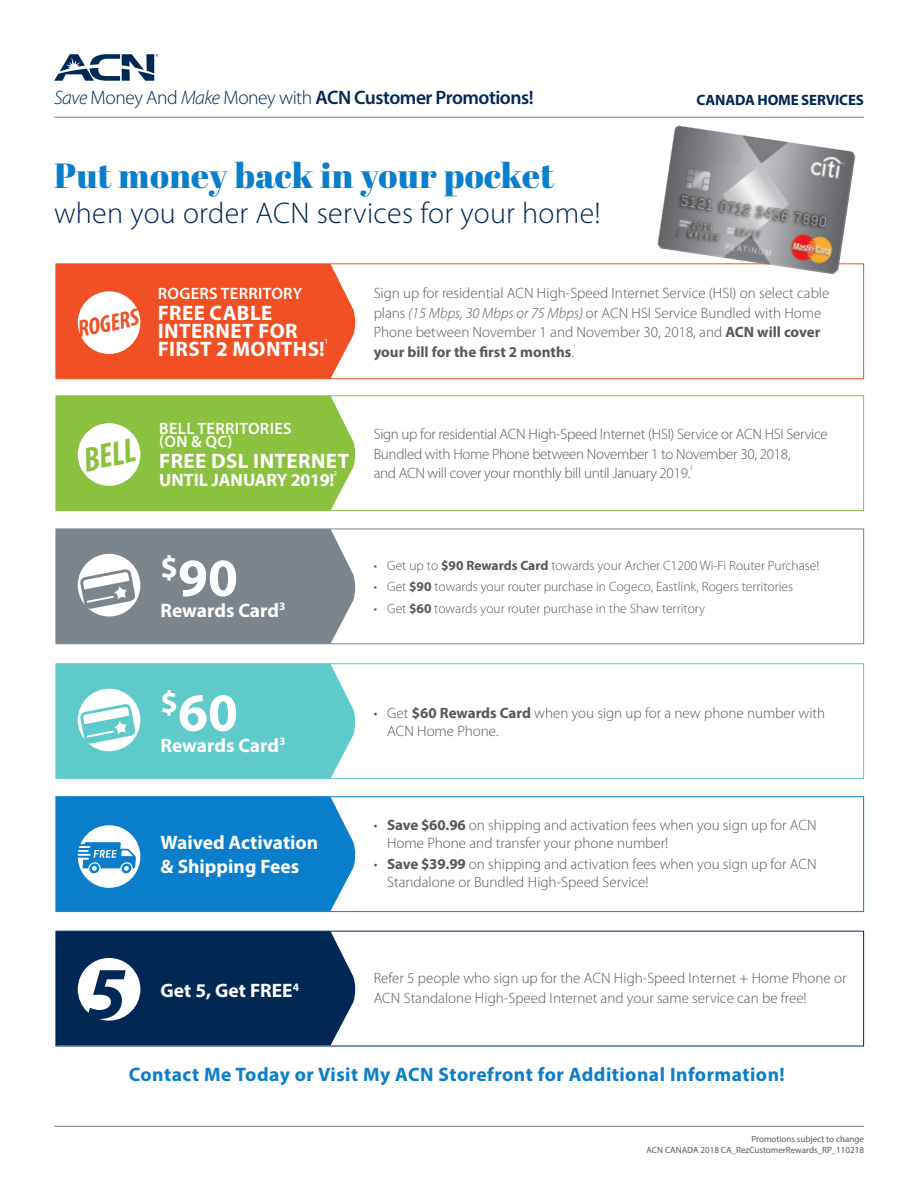
<style>
.page{position:relative;width:918px;height:1188px;background:#fff}
.page>*{position:absolute;margin:0;border:0;box-sizing:border-box;transform-origin:0 0}
.t1{font:italic 700 73.65px "Myriad Pro";color:#002855}
.t2{font:700 54px "Myriad Pro";color:#fff}
.t3{font:34.95px "Abril Fatface";letter-spacing:.01em;color:#0a7eca}
.t4{font:italic 700 condensed 34.5px "Myriad Pro";color:#8ac23f}
.t5{font:300 30px "Myriad Pro";letter-spacing:.01em;color:#002855}
.t6{font:italic 700 condensed 24px "Myriad Pro";color:#f05023}
.t7{font:700 21px/18px "Myriad Pro";letter-spacing:.02em;color:#fff}
.t8{font:700 19.5px/24px "Myriad Pro";color:#fff}
.t9{font:700 19.5px "Myriad Pro";letter-spacing:.025em;color:#0a7eca}
.t10{font:600 19.5px "Myriad Pro";letter-spacing:-.025em;color:#002855}
.t11{font:700 18px "Myriad Pro";color:#fff}
.t12{font:600 16.5px/13.5px "Myriad Pro";letter-spacing:.02em;color:#fff}
.t13{font:300 15px/19.5px "Myriad Pro";color:#57585a}
.t14{font:300 15px/19.5px "Myriad Pro";letter-spacing:-.02em;color:#57585a}
.t15{font:700 15px "Myriad Pro";letter-spacing:-.01em;color:#002855}
.t16{font:300 13.5px "Myriad Pro";color:#57585a}
.t17{font:9px/10.8px "Myriad Pro";color:#57585a;text-align:right}
.s1{font-weight:300;font-style:italic}
.s2{font-weight:300}
.s3{font-style:italic}
.s4{font-weight:700}
</style>
<div class="page">
<div style="left:58px;top:933px;width:298px;height:111px;background:#002855"></div>
<div style="left:56px;top:395px;width:808px;height:116px;border:1px solid #8ac23f"></div>
<div style="left:56px;top:663px;width:808px;height:116px;border:1px solid #5ecbca"></div>
<div style="left:56px;top:796px;width:808px;height:116px;border:1px solid #0a7eca"></div>
<div style="left:56px;top:931px;width:808px;height:115px;border:1px solid #002855"></div>
<div style="left:58px;top:265px;width:298px;height:112px;background:#f05023"></div>
<svg style="left:54px;top:54px;width:104px;height:27px"></svg>
<div style="left:56px;top:263px;width:808px;height:116px;border:1px solid #f05023"></div>
<img style="left:657px;top:125px;width:199px;height:150px">
<hr style="left:54px;top:117px;width:810px;height:1px;background:#808285">
<div style="left:78px;top:291px;width:62px;height:63px;background:#fff;border-radius:50%"></div>
<div style="left:78px;top:958px;width:62px;height:63px;background:#fff;border-radius:50%"></div>
<svg style="left:56px;top:797px;width:300px;height:114px;background:#2089ce"></svg>
<svg style="left:56px;top:664px;width:300px;height:114px;background:#6ccfce"></svg>
<div style="left:56px;top:396px;width:300px;height:115px;background:#8ac23f"></div>
<hr style="left:54px;top:1126px;width:810px;height:1px;background:#808285">
<div style="left:78px;top:423px;width:62px;height:63px;background:#fff;border-radius:50%"></div>
<div style="left:56px;top:529px;width:808px;height:115px;border:1px solid #7c858c"></div>
<svg style="left:56px;top:529px;width:300px;height:115px;background:#879096"></svg>
<h3 class="t10" style="left:54px;top:85px;width:481px"><span class="s1">Save</span> <span class="s2">Money And</span> <span class="s1">Make</span> <span class="s2">Money with</span> ACN Customer Promotions!</h3>
<p class="t15" style="left:697px;top:90px;width:169px">CANADA HOME SERVICES</p>
<h3 class="t3" style="left:54px;top:151px;width:502px">Put money back in your pocket</h3>
<h3 class="t5" style="left:54px;top:197px;width:548px">when you order ACN services for your home!</h3>
<h3 class="t6" style="left:75px;top:317px;width:63px;rotate:-12deg">ROGERS</h3>
<p class="t12" style="left:158px;top:286px;width:146px">ROGERS TERRITORY</p>
<h3 class="t7" style="left:158px;top:303px;width:172px">FREE CABLE<br>INTERNET FOR<br>FIRST 2 MONTHS!<sup>¹</sup></h3>
<p class="t13" style="left:374px;top:284px;width:457px">Sign up for residential ACN High-Speed Internet Service (HSI) on select cable plans <span class="s3">(15 Mbps, 30 Mbps or 75 Mbps)</span> or ACN HSI Service Bundled with Home Phone between November 1 and November 30, 2018, and <span class="s4">ACN will cover your bill for the first 2 months</span>.<sup>¹</sup></p>
<h3 class="t4" style="left:80px;top:442px;width:54px;rotate:-12deg">BELL</h3>
<p class="t12" style="left:159px;top:421px;width:134px">BELL TERRITORIES (ON &amp; QC)</p>
<h3 class="t7" style="left:159px;top:451px;width:191px">FREE DSL INTERNET</h3>
<p class="t11" style="left:159px;top:468px;width:179px">UNTIL JANUARY 2019!<sup>²</sup></p>
<p class="t14" style="left:374px;top:425px;width:456px">Sign up for residential ACN High-Speed Internet (HSI) Service or ACN HSI Service<br>Bundled with Home Phone between November 1 to November 30, 2018,<br>and ACN will cover your monthly bill until January 2019.<sup>²</sup></p>
<h2 class="t2" style="left:161px;top:543px;width:79px"><sup>$</sup>90</h2>
<h3 class="t8" style="left:161px;top:598px;width:126px">Rewards Card<sup>3</sup></h3>
<p class="t16" style="left:374px;top:558px;width:447px">• Get up to <span class="s4">$90 Rewards Card</span> towards your Archer C1200 Wi-Fi Router Purchase!</p>
<p class="t16" style="left:374px;top:579px;width:421px">• Get <span class="s4">$90</span> towards your router purchase in Cogeco, Eastlink, Rogers territories</p>
<p class="t16" style="left:374px;top:601px;width:333px">• Get <span class="s4">$60</span> towards your router purchase in the Shaw territory</p>
<h2 class="t2" style="left:161px;top:677px;width:79px"><sup>$</sup>60</h2>
<h3 class="t8" style="left:161px;top:733px;width:126px">Rewards Card<sup>3</sup></h3>
<h3 class="t8" style="left:161px;top:830px;width:159px">Waived Activation &amp; Shipping Fees</h3>
<p class="t13" style="left:387px;top:704px;width:440px;line-height:18px;text-indent:-13px">• Get <span class="s4">$60 Rewards Card</span> when you sign up for a new phone number with<br>ACN Home Phone.</p>
<p class="t13" style="left:387px;top:816px;width:431px;line-height:18px;text-indent:-13px">• <span class="s4">Save $60.96</span> on shipping and activation fees when you sign up for ACN<br>Home Phone and transfer your phone number!</p>
<p class="t13" style="left:387px;top:855px;width:431px;line-height:18px;text-indent:-13px">• <span class="s4">Save $39.99</span> on shipping and activation fees when you sign up for ACN<br>Standalone or Bundled High-Speed Service!</p>
<h1 class="t1" style="left:86px;top:953px;width:41px">5</h1>
<h3 class="t8" style="left:161px;top:978px;width:140px">Get 5, Get FREE<sup>4</sup></h3>
<p class="t13" style="left:374px;top:969px;width:474px">Refer 5 people who sign up for the ACN High-Speed Internet + Home Phone or<br>ACN Standalone High-Speed Internet and your same service can be free!</p>
<h3 class="t9" style="left:129px;top:1062px;width:658px">Contact Me Today or Visit My ACN Storefront for Additional Information!</h3>
<p class="t17" style="left:647px;top:1134px;width:219px">Promotions subject to change<br>ACN CANADA 2018 CA_RezCustomerRewards_RP_110218</p>
</div>
